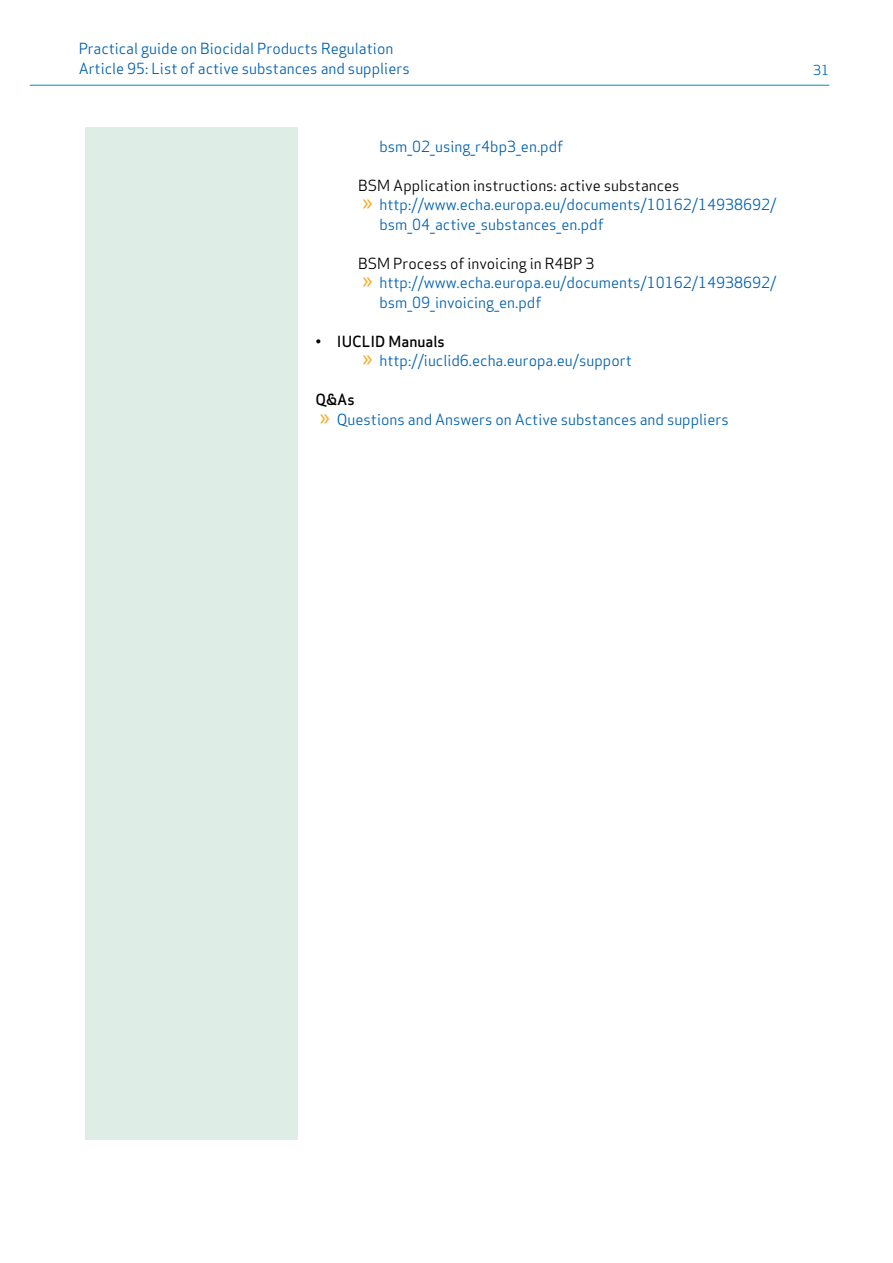
<style>
.page{position:relative;width:893px;height:1263px;background:#fff}
.page>*{position:absolute;margin:0;border:0;box-sizing:border-box;transform-origin:0 0}
.t1{font:15px/19.5px "Apex Sans";color:#0061af}
.t2{font:15px "Apex Sans";color:#000}
.t3{font:13.5px "Apex Sans";color:#0068b3}
.s1{font-family:"Myriad Pro";font-size:24px;color:#faa61a}
.s2{font-weight:500;color:#000}
</style>
<div class="page">
<div style="left:85px;top:128px;width:213px;height:1012px;background:#deede6"></div>
<hr style="left:30px;top:85px;width:799px;height:1px;background:#008dc7">
<p class="t1" style="left:79px;top:37px;width:332px">Practical guide on Biocidal Products Regulation<br>Article 95: List of active substances and suppliers</p>
<p class="t1" style="left:379px;top:135px;width:185px">bsm_02_using_r4bp3_en.pdf</p>
<p class="t2" style="left:358px;top:173px;width:323px">BSM Application instructions: active substances</p>
<p class="t1" style="left:362px;top:193px;width:415px"><span class="s1">»</span> http://www.echa.europa.eu/documents/10162/14938692/</p>
<p class="t1" style="left:379px;top:213px;width:226px">bsm_04_active_substances_en.pdf</p>
<p class="t2" style="left:358px;top:251px;width:238px">BSM Process of invoicing in R4BP 3</p>
<p class="t1" style="left:362px;top:271px;width:415px"><span class="s1">»</span> http://www.echa.europa.eu/documents/10162/14938692/</p>
<p class="t1" style="left:379px;top:291px;width:164px">bsm_09_invoicing_en.pdf</p>
<p class="t1" style="left:362px;top:330px;width:271px;text-indent:-47px"><span class="s2">• IUCLID Manuals<br></span><span class="s1">»</span> http://iuclid6.echa.europa.eu/support</p>
<p class="t1" style="left:316px;top:388px;width:415px"><span class="s2">Q&amp;As<br></span><span class="s1">»</span> Questions and Answers on Active substances and suppliers</p>
<p class="t3" style="left:813px;top:59px;width:18px">31</p>
</div>
